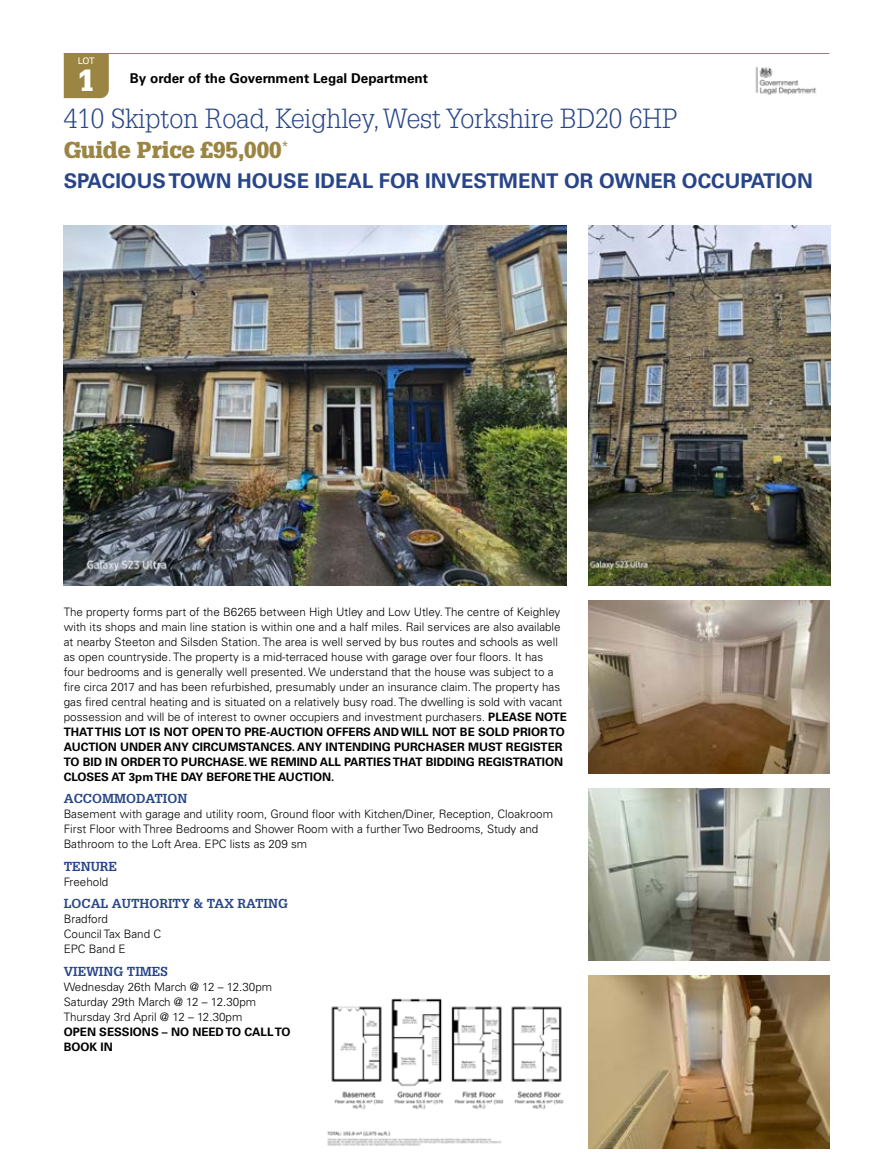
<style>
.page{position:relative;width:893px;height:1158px;background:#fff}
.page>*{position:absolute;margin:0;border:0;box-sizing:border-box;transform-origin:0 0}
.t1{font:900 30px "Glypha LT Std";color:#fff}
.t2{font:300 27px "Glypha LT Std";color:#284589}
.t3{font:900 22.5px "Glypha LT Std";color:#9b8542}
.t4{font:700 20.25px "Univers LT Std";color:#284589}
.t5{font:700 13.5px "Univers LT Std";color:#000}
.t6{font:700 12.75px "Glypha LT Std";color:#284589}
.t7{font:300 11.7px/15px "Univers LT Std";color:#000}
.t8{font:700 11.7px/15px "Univers LT Std";color:#000}
.t9{font:9px "Univers LT Std";color:#fff}
.s1{font-weight:700}
</style>
<div class="page">
<hr style="left:64px;top:53px;width:765px;height:1px;background:#9b8542">
<div style="left:64px;top:54px;width:45px;height:44px;background:#9b8542"></div>
<img style="left:588px;top:976px;width:241px;height:172px">
<img style="left:327px;top:998px;width:237px;height:148px">
<img style="left:588px;top:788px;width:241px;height:173px">
<img style="left:588px;top:601px;width:241px;height:172px">
<img style="left:755px;top:66px;width:62px;height:29px">
<img style="left:64px;top:226px;width:503px;height:360px">
<img style="left:588px;top:226px;width:242px;height:360px">
<p class="t9" style="left:78px;top:55px;width:18px">LOT</p>
<h1 class="t1" style="left:78px;top:62px;width:18px">1</h1>
<h2 class="t2" style="left:64px;top:103px;width:615px">410 Skipton Road, Keighley, West Yorkshire BD20 6HP</h2>
<h3 class="t3" style="left:64px;top:136px;width:226px">Guide Price £95,000<sup>*</sup></h3>
<h3 class="t4" style="left:64px;top:169px;width:750px">SPACIOUS TOWN HOUSE IDEAL FOR INVESTMENT OR OWNER OCCUPATION</h3>
<p class="t5" style="left:130px;top:70px;width:300px">By order of the Government Legal Department</p>
<p class="t7" style="left:64px;top:604px;width:505px">The property forms part of the B6265 between High Utley and Low Utley. The centre of Keighley with its shops and main line station is within one and a half miles. Rail services are also available at nearby Steeton and Silsden Station. The area is well served by bus routes and schools as well as open countryside. The property is a mid-terraced house with garage over four floors. It has<br>four bedrooms and is generally well presented. We understand that the house was subject to a fire circa 2017 and has been refurbished, presumably under an insurance claim. The property has gas fired central heating and is situated on a relatively busy road. The dwelling is sold with vacant possession and will be of interest to owner occupiers and investment purchasers. <span class="s1">PLEASE NOTE THAT THIS LOT IS NOT OPEN TO PRE-AUCTION OFFERS AND WILL NOT BE SOLD PRIOR TO AUCTION UNDER ANY CIRCUMSTANCES. ANY INTENDING PURCHASER MUST REGISTER TO BID IN ORDER TO PURCHASE. WE REMIND ALL PARTIES THAT BIDDING REGISTRATION CLOSES AT 3pm THE DAY BEFORE THE AUCTION.</span></p>
<p class="t6" style="left:64px;top:791px;width:125px">ACCOMMODATION</p>
<p class="t7" style="left:64px;top:806px;width:491px">Basement with garage and utility room, Ground floor with Kitchen/Diner, Reception, Cloakroom<br>First Floor with Three Bedrooms and Shower Room with a further Two Bedrooms, Study and<br>Bathroom to the Loft Area. EPC lists as 209 sm</p>
<p class="t6" style="left:64px;top:858px;width:55px">TENURE</p>
<p class="t7" style="left:64px;top:874px;width:46px">Freehold</p>
<p class="t6" style="left:64px;top:896px;width:226px">LOCAL AUTHORITY &amp; TAX RATING</p>
<p class="t7" style="left:64px;top:911px;width:99px">Bradford<br>Council Tax Band C<br>EPC Band E</p>
<p class="t6" style="left:64px;top:963px;width:105px">VIEWING TIMES</p>
<p class="t7" style="left:64px;top:979px;width:210px">Wednesday 26th March @ 12 – 12.30pm<br>Saturday 29th March @ 12 – 12.30pm<br>Thursday 3rd April @ 12 – 12.30pm</p>
<p class="t8" style="left:64px;top:1024px;width:228px">OPEN SESSIONS – NO NEED TO CALL TO<br>BOOK IN</p>
</div>
